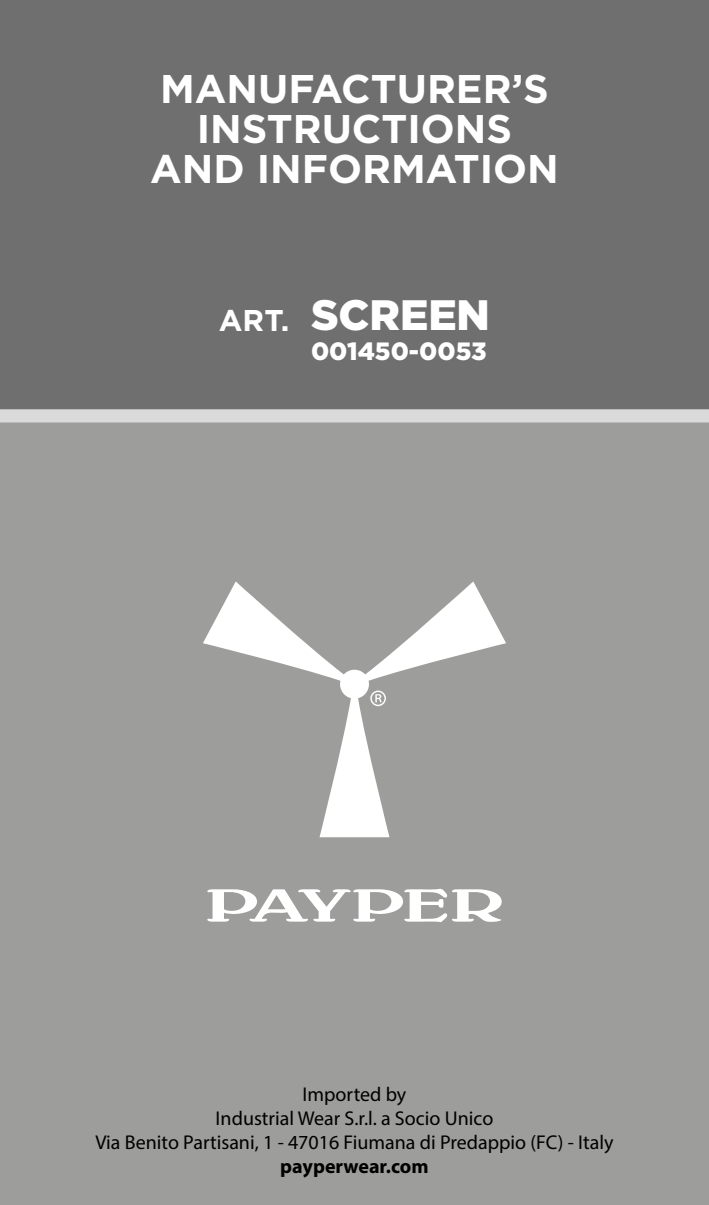
<style>
.page{position:relative;width:709px;height:1205px;background:#fff}
.page>*{position:absolute;margin:0;border:0;box-sizing:border-box;transform-origin:0 0}
.t1{font:900 42.5px "Gotham";color:#fff}
.t2{font:700 40px/40px "Gotham";color:#fff;text-align:center}
.t3{font:900 25px "Gotham";color:#fff}
.t4{font:20px/24px "Myriad Pro";color:#000;text-align:center}
.t5{font:700 20px "Myriad Pro";color:#000}
.s1{font-weight:700;font-size:30px}
</style>
<div class="page">
<div style="left:0;top:0;width:709px;height:447px;background:#706f6f"></div>
<div style="left:0;top:417px;width:709px;height:788px;background:#9d9d9c"></div>
<div style="left:0;top:409px;width:709px;height:13px;background:#dadada"></div>
<svg style="left:207px;top:888px;width:294px;height:34px"></svg>
<svg style="left:203px;top:581px;width:303px;height:256px"></svg>
<h2 class="t2" style="left:150px;top:67px;width:410px">MANUFACTURER’S<br>INSTRUCTIONS<br>AND INFORMATION</h2>
<h1 class="t1" style="left:219px;top:290px;width:272px"><span class="s1">ART.</span> SCREEN</h1>
<p class="t3" style="left:311px;top:336px;width:177px">001450-0053</p>
<p class="t4" style="left:95px;top:1081px;width:519px">Imported by<br>Industrial Wear S.r.l. a Socio Unico<br>Via Benito Partisani, 1 - 47016 Fiumana di Predappio (FC) - Italy</p>
<p class="t5" style="left:280px;top:1153px;width:150px">payperwear.com</p>
</div>
